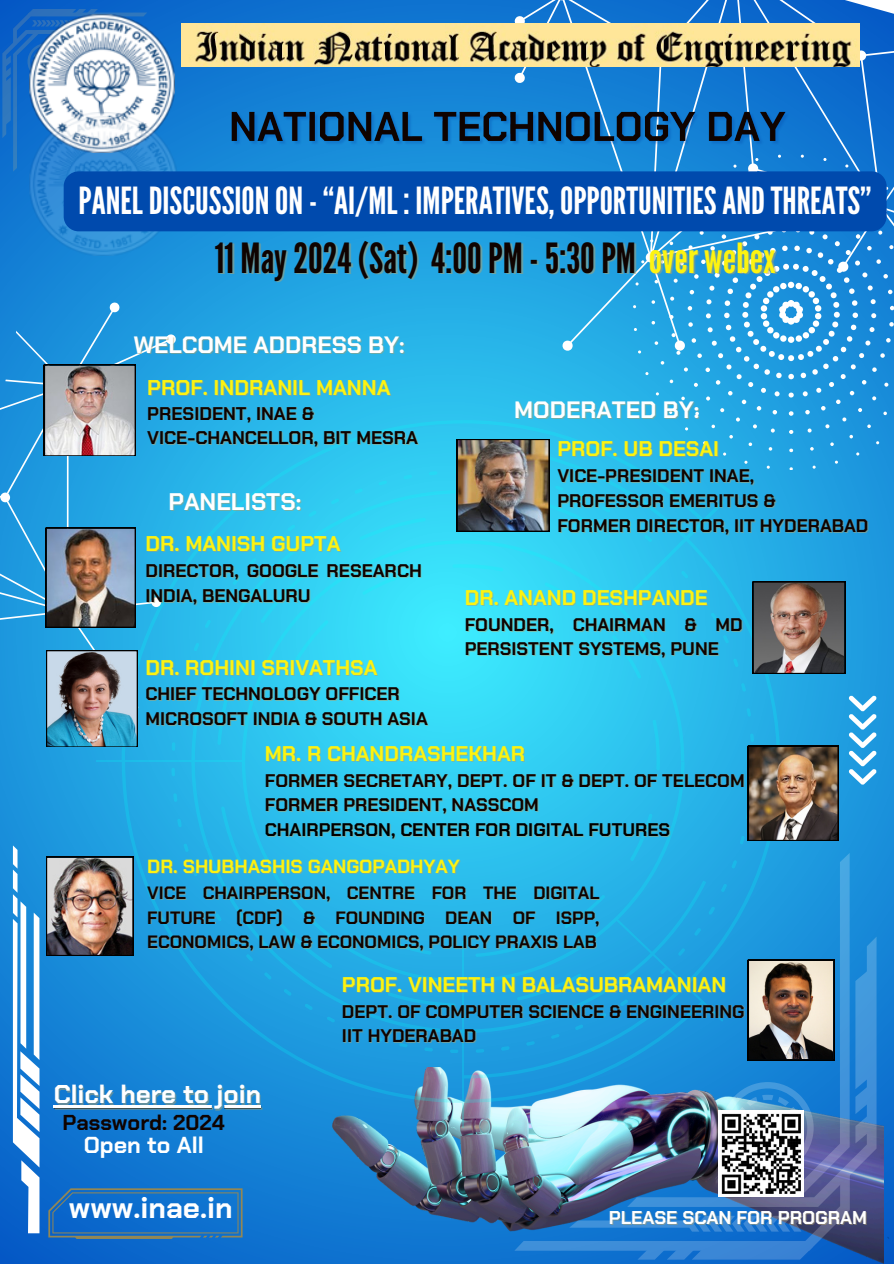
<style>
.page{position:relative;width:894px;height:1264px;background:#fff}
.page>*{position:absolute;margin:0;border:0;box-sizing:border-box;transform-origin:0 0}
.t1{font:41.4px "League Gothic";color:#0f0300}
.t2{font:37.35px "League Gothic";color:#fff}
.t3{font:700 29.55px "Chakra Petch";color:#fff}
.t4{font:700 25.8px "Chakra Petch";color:#fff}
.t5{font:700 24px "Chakra Petch";color:#fff}
.t6{font:700 23.7px "Chakra Petch";color:#fff}
.t7{font:700 23.1px "Chakra Petch";color:#fff}
.t8{font:700 21.6px "Chakra Petch";color:#0f0300}
.t9{font:700 21.3px "Chakra Petch";color:#fdf310}
.t10{font:700 19.05px "Chakra Petch";color:#fdf310}
.t11{font:700 18.6px "Chakra Petch";color:#fff}
.t12{font:700 18.3px "Chakra Petch";color:#0f0300}
.t13{font:700 18.3px "Chakra Petch";color:#000}
.t14{font:700 17.85px "Chakra Petch";color:#0f0300}
.s1{color:#fdf310}
</style>
<div class="page">
<img style="left:0;top:0;width:893px;height:1263px">
<hr style="left:54px;top:1105px;width:207px;height:2px;background:#fff">
<p class="t2" style="left:79px;top:179px;width:794px">PANELDISCUSSIONON- “AI/ML : IMPERATIVES,OPPORTUNITIESANDTHREATS”</p>
<p class="t1" style="left:215px;top:234px;width:562px">11 May2024(Sat) 4:00PM -5:30PM <span class="s1">over webex</span></p>
<p class="t6" style="left:133px;top:329px;width:272px">WELCOME ADDRESS BY:</p>
<p class="t9" style="left:147px;top:373px;width:245px">PROF. INDRANIL MANNA</p>
<p class="t12" style="left:147px;top:401px;width:168px">PRESIDENT, INAE &amp;</p>
<p class="t12" style="left:147px;top:426px;width:272px">VICE-CHANCELLOR, BIT MESRA</p>
<p class="t5" style="left:168px;top:486px;width:134px">PANELISTS:</p>
<p class="t9" style="left:145px;top:530px;width:196px">DR. MANISH GUPTA</p>
<h5 class="t12" style="left:145px;top:559px;width:278px">DIRECTOR, GOOGLE RESEARCH</h5>
<p class="t12" style="left:145px;top:583px;width:167px">INDIA, BENGALURU</p>
<p class="t9" style="left:145px;top:653px;width:233px">DR. ROHINI SRIVATHSA</p>
<p class="t12" style="left:145px;top:682px;width:256px">CHIEF TECHNOLOGY OFFICER</p>
<p class="t12" style="left:145px;top:707px;width:284px">MICROSOFT INDIA &amp; SOUTH ASIA</p>
<p class="t6" style="left:514px;top:394px;width:186px">MODERATED BY:</p>
<p class="t9" style="left:557px;top:435px;width:163px">PROF. UB DESAI</p>
<p class="t12" style="left:557px;top:464px;width:198px">VICE-PRESIDENT INAE,</p>
<p class="t12" style="left:557px;top:489px;width:219px">PROFESSOR EMERITUS &amp;</p>
<p class="t12" style="left:557px;top:513px;width:312px">FORMER DIRECTOR, IIT HYDERABAD</p>
<h5 class="t9" style="left:464px;top:583px;width:244px">DR. ANAND DESHPANDE</h5>
<p class="t12" style="left:464px;top:612px;width:279px">FOUNDER, CHAIRMAN &amp; MD</p>
<p class="t12" style="left:464px;top:637px;width:255px">PERSISTENT SYSTEMS, PUNE</p>
<h6 class="t9" style="left:265px;top:739px;width:262px">MR. R CHANDRASHEKHAR</h6>
<p class="t12" style="left:265px;top:768px;width:481px">FORMER SECRETARY, DEPT. OF IT &amp; DEPT. OF TELECOM</p>
<p class="t12" style="left:265px;top:793px;width:275px">FORMER PRESIDENT, NASSCOM</p>
<h4 class="t13" style="left:265px;top:818px;width:406px">CHAIRPERSON, CENTER FOR DIGITAL FUTURES</h4>
<p class="t10" style="left:147px;top:854px;width:314px">DR. SHUBHASHIS GANGOPADHYAY</p>
<p class="t14" style="left:147px;top:881px;width:453px">VICE CHAIRPERSON, CENTRE FOR THE DIGITAL</p>
<p class="t14" style="left:147px;top:905px;width:453px">FUTURE (CDF) &amp; FOUNDING DEAN OF ISPP,</p>
<p class="t14" style="left:147px;top:930px;width:451px">ECONOMICS, LAW &amp; ECONOMICS, POLICY PRAXIS LAB</p>
<p class="t4" style="left:54px;top:1077px;width:208px">Click here to join</p>
<p class="t8" style="left:62px;top:1108px;width:163px">Password: 2024</p>
<p class="t7" style="left:84px;top:1130px;width:121px">Open to All</p>
<p class="t3" style="left:69px;top:1188px;width:165px">www.inae.in</p>
<p class="t9" style="left:342px;top:970px;width:385px">PROF. VINEETH N BALASUBRAMANIAN</p>
<p class="t12" style="left:342px;top:999px;width:404px">DEPT. OF COMPUTER SCIENCE &amp; ENGINEERING</p>
<p class="t12" style="left:342px;top:1024px;width:136px">IIT HYDERABAD</p>
<h5 class="t11" style="left:608px;top:1205px;width:259px">PLEASE SCAN FOR PROGRAM</h5>
</div>
